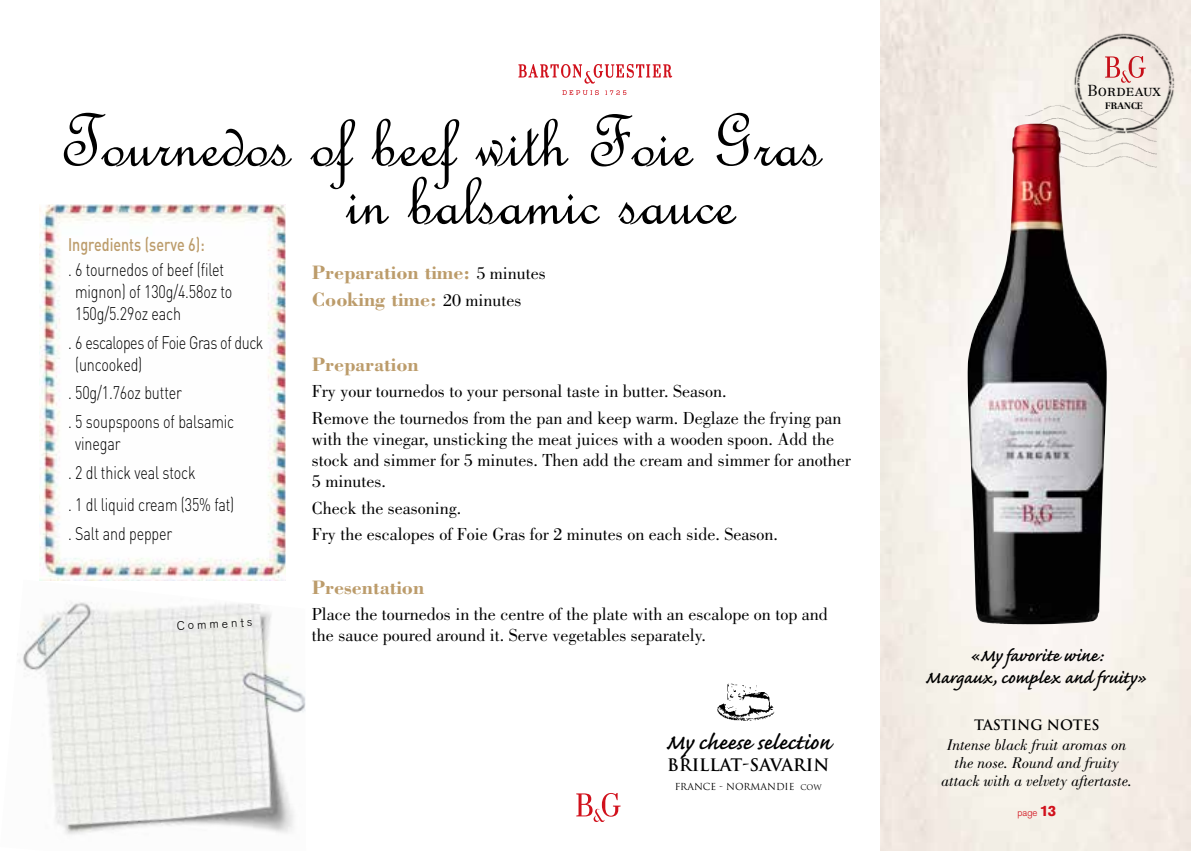
<style>
.page{position:relative;width:1191px;height:851px;background:#fff}
.page>*{position:absolute;margin:0;border:0;box-sizing:border-box;transform-origin:0 0}
.t1{font:80px/58px "French Script";color:#000}
.t2{font:27.2px "Caflisch Script MM 556";letter-spacing:-.005em;color:#000}
.t3{font:22px/22px "Caflisch Script MM 556";color:#000;text-align:center}
.t4{font:700 20px/26.6px "Bodoni";color:#bc9c6b}
.t5{font:18px/21px "Bodoni";color:#000}
.t6{font:300 18px/22px "DIN";letter-spacing:-.01em;color:#000;scale:.79 1}
.t7{font:300 18px/22px "DIN";letter-spacing:-.03em;color:#000;scale:.79 1}
.t8{font:500 18px "DIN";color:#bc9c6b;scale:.79 1}
.t9{font:700 16.8px "Trajan";color:#000}
.t10{font:italic 16px/18px "Bodoni";color:#000;text-align:center}
.t11{font:15.6px "Centennial Light SC";color:#000}
.t12{font:700 14px "Trajan Pro";letter-spacing:-.005em;color:#000}
.t13{font:300 12px "Akzidenz Grotesk";color:#000}
.t14{font:300 9.8px "Akzidenz Grotesk";color:#d1111c}
.t15{font:9.4px "Trajan";color:#000}
.t16{font:700 9.2px "Centennial";color:#000}
.s1{font-weight:400;font-size:18px;color:#000}
.s2{font-size:7.6px}
.s3{font-family:"Akzidenz";font-weight:700;font-size:15.8px}
</style>
<div class="page">
<img style="left:40px;top:204px;width:245px;height:375px">
<svg style="left:576px;top:793px;width:44px;height:29px"></svg>
<svg style="left:562px;top:90px;width:37px;height:5px"></svg>
<svg style="left:605px;top:90px;width:21px;height:5px"></svg>
<svg style="left:518px;top:64px;width:154px;height:20px"></svg>
<img style="left:1011px;top:103px;width:146px;height:64px">
<img style="left:1071px;top:29px;width:106px;height:109px">
<div style="left:1095px;top:47px;width:54px;height:46px;background:#f3eee5"></div>
<svg style="left:1105px;top:56px;width:40px;height:27px"></svg>
<img style="left:967px;top:123px;width:140px;height:501px">
<img style="left:17px;top:579px;width:289px;height:256px">
<img style="left:717px;top:683px;width:58px;height:38px">
<h1 class="t1" style="left:346px;top:112px;width:477px;text-indent:-286px">Tournedos of beef with Foie Gras in balsamic sauce</h1>
<p class="t8" style="left:68px;top:233px;width:174px">Ingredients (serve 6):</p>
<p class="t6" style="left:75px;top:258px;width:201px;text-indent:-7px">. 6 tournedos of beef (filet mignon) of 130g/4.58oz to<br>150g/5.29oz each</p>
<p class="t7" style="left:75px;top:331px;width:240px;text-indent:-7px">. 6 escalopes of Foie Gras of duck (uncooked)</p>
<p class="t6" style="left:68px;top:378px;width:212px;line-height:28.8px">. 50g/1.76oz butter<br>. 5 soupspoons of balsamic</p>
<p class="t6" style="left:68px;top:429px;width:163px;line-height:28.8px;text-indent:7px">vinegar<br>. 2 dl thick veal stock</p>
<p class="t6" style="left:68px;top:489px;width:212px;line-height:29.6px">. 1 dl liquid cream (35% fat) . Salt and pepper</p>
<p class="t4" style="left:312px;top:258px;width:235px">Preparation time: <span class="s1">5 minutes<br></span>Cooking time: <span class="s1">20 minutes</span></p>
<p class="t4" style="left:312px;top:350px;width:108px">Preparation</p>
<p class="t5" style="left:312px;top:378px;width:531px;line-height:26.6px">Fry your tournedos to your personal taste in butter. Season.<br>Remove the tournedos from the pan and keep warm. Deglaze the frying pan</p>
<p class="t5" style="left:312px;top:428px;width:540px">with the vinegar, unsticking the meat juices with a wooden spoon. Add the stock and simmer for 5 minutes. Then add the cream and simmer for another<br>5 minutes.</p>
<p class="t5" style="left:312px;top:494px;width:467px;line-height:26.6px">Check the seasoning.<br>Fry the escalopes of Foie Gras for 2 minutes on each side. Season.</p>
<p class="t4" style="left:312px;top:573px;width:114px">Presentation</p>
<p class="t5" style="left:312px;top:604px;width:517px">Place the tournedos in the centre of the plate with an escalope on top and the sauce poured around it. Serve vegetables separately.</p>
<p class="t13" style="left:177px;top:618px;width:77px;rotate:-3deg">Comments</p>
<h2 class="t2" style="left:666px;top:728px;width:166px">My cheese selection</h2>
<p class="t9" style="left:667px;top:754px;width:164px">BRILLAT-SAVARIN</p>
<p class="t15" style="left:674px;top:780px;width:148px">FRANCE - NORMANDIE <span class="s2">COW</span></p>
<p class="t11" style="left:1087px;top:82px;width:75px">Bordeaux</p>
<p class="t16" style="left:1105px;top:100px;width:39px">FRANCE</p>
<p class="t3" style="left:925px;top:645px;width:222px">«My favorite wine:<br>Margaux, complex and fruity»</p>
<p class="t12" style="left:974px;top:716px;width:127px">TASTING NOTES</p>
<p class="t10" style="left:941px;top:735px;width:192px">Intense black fruit aromas on the nose. Round and fruity attack with a velvety aftertaste.</p>
<p class="t14" style="left:1017px;top:806px;width:40px">page <span class="s3">13</span></p>
</div>
